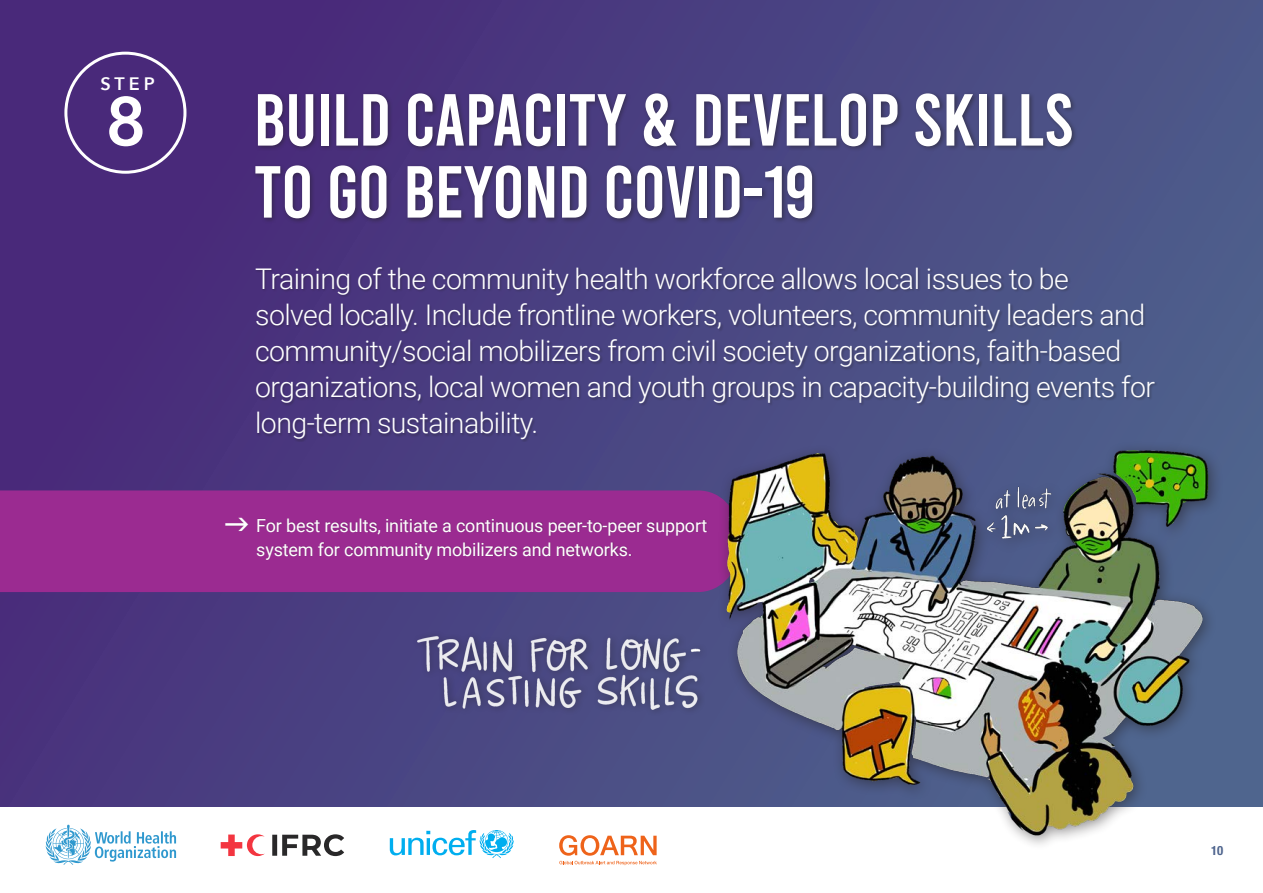
<style>
.page{position:relative;width:1263px;height:893px;background:#fff}
.page>*{position:absolute;margin:0;border:0;box-sizing:border-box;transform-origin:0 0}
.t1{font:73.5px/72px "Bebas";letter-spacing:-.01em;color:#fff}
.t2{font:600 67.5px "Avenir Next";color:#fff}
.t3{font:300 28.5px/36px "Roboto";letter-spacing:-.02em;color:#fff}
.t4{font:18px/24px "Roboto";letter-spacing:-.01em;color:#fff}
.t5{font:600 18px "Avenir Next";color:#fff}
.t6{font:700 condensed 12.75px "Helvetica Neue LT Std";color:#4f658e}
</style>
<div class="page">
<div style="left:0;top:0;width:1263px;height:807px;background:linear-gradient(to right,#492b7b,#4c5a89)"></div>
<div style="left:0;top:490px;width:714px;height:102px;background:#9b2b91"></div>
<div style="left:717px;top:441px;width:506px;height:409px;background:#231f20;opacity:.5"></div>
<img style="left:714px;top:442px;width:506px;height:397px">
<div style="left:64px;top:52px;width:122px;height:122px;border:3px solid #fff;border-radius:50%"></div>
<div style="left:226px;top:518px;width:482px;height:42px;background:#231f20;opacity:.3"></div>
<div style="left:253px;top:91px;width:825px;height:133px;background:#231f20;opacity:.5"></div>
<div style="left:255px;top:267px;width:903px;height:175px;background:#231f20;opacity:.3"></div>
<div style="left:412px;top:631px;width:297px;height:87px;background:#4b4c84"></div>
<img style="left:411px;top:625px;width:294px;height:86px">
<svg style="left:46px;top:825px;width:130px;height:40px"></svg>
<svg style="left:272px;top:834px;width:72px;height:22px"></svg>
<svg style="left:221px;top:834px;width:44px;height:22px"></svg>
<svg style="left:390px;top:830px;width:124px;height:28px"></svg>
<svg style="left:559px;top:835px;width:98px;height:30px"></svg>
<svg style="left:226px;top:518px;width:22px;height:13px"></svg>
<p class="t5" style="left:100px;top:68px;width:56px">STEP</p>
<p class="t2" style="left:105px;top:64px;width:43px">8</p>
<p class="t1" style="left:254px;top:84px;width:822px">BUILD CAPACITY &amp; DEVELOP SKILLS<br>TO GO BEYOND COVID-19</p>
<p class="t3" style="left:255px;top:260px;width:901px">Training of the community health workforce allows local issues to be<br>solved locally. Include frontline workers, volunteers, community leaders and community/social mobilizers from civil society organizations, faith-based organizations, local women and youth groups in capacity-building events for long-term sustainability.</p>
<p class="t4" style="left:256px;top:513px;width:452px">For best results, initiate a continuous peer-to-peer support system for community mobilizers and networks.</p>
<p class="t6" style="left:1211px;top:842px;width:14px">10</p>
</div>
